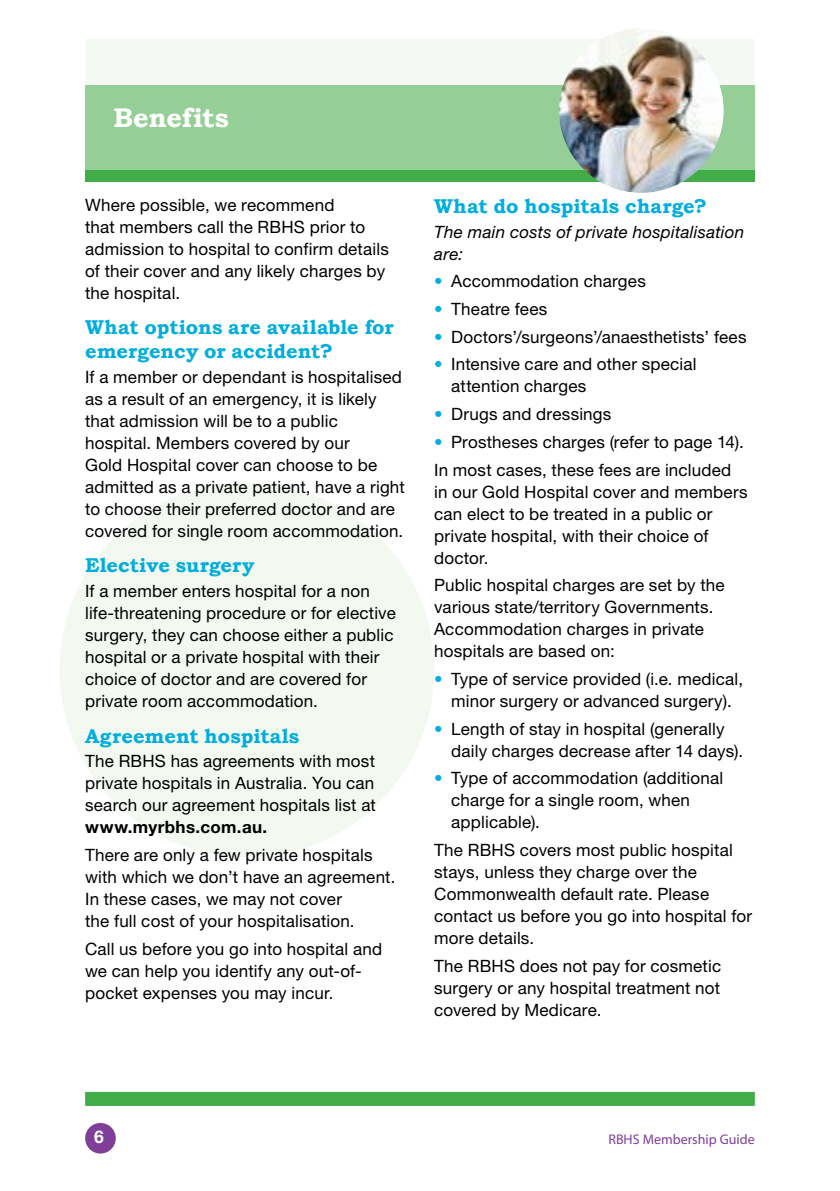
<style>
.page{position:relative;width:840px;height:1191px;background:#fff}
.page>*{position:absolute;margin:0;border:0;box-sizing:border-box;transform-origin:0 0}
.t1{font:700 27px "Bookman Old Style";letter-spacing:-.005em;color:#fff}
.t2{font:700 20px/24px "Bookman Old Style";color:#00addc}
.t3{font:700 17.6px "Helvetica Neue LT Std";color:#fff}
.t4{font:17px/22px "Helvetica Neue LT Std";letter-spacing:.01em;color:#000}
.t5{font:italic 17px/22px "Helvetica Neue LT Std";letter-spacing:.015em;color:#000}
.t6{font:700 17px "Helvetica Neue LT Std";letter-spacing:.02em;color:#000}
.t7{font:14px "Myriad Pro";color:#7f3f98}
.s1{color:#00addc}
</style>
<div class="page">
<div style="left:60px;top:482px;width:374px;height:375px;background:#f3f8f1;border-radius:50%"></div>
<div style="left:85px;top:85px;width:669px;height:96px;background:#41ad49"></div>
<div style="left:85px;top:1092px;width:669px;height:14px;background:#41ad49"></div>
<svg style="left:85px;top:40px;width:669px;height:130px;fill:#95cf97"></svg>
<div style="left:85px;top:1123px;width:31px;height:30px;background:#7f3f98;border-radius:50%"></div>
<img style="left:558px;top:28px;width:165px;height:165px;border-radius:82px">
<h1 class="t1" style="left:113px;top:98px;width:117px">Benefits</h1>
<p class="t4" style="left:85px;top:193px;width:305px">Where possible, we recommend<br>that members call the RBHS prior to admission to hospital to confirm details of their cover and any likely charges by the hospital.</p>
<p class="t2" style="left:85px;top:315px;width:310px">What options are available for emergency or accident?</p>
<p class="t4" style="left:85px;top:365px;width:321px">If a member or dependant is hospitalised as a result of an emergency, it is likely that admission will be to a public hospital. Members covered by our<br>Gold Hospital cover can choose to be admitted as a private patient, have a right to choose their preferred doctor and are covered for single room accommodation.</p>
<p class="t2" style="left:85px;top:553px;width:171px">Elective surgery</p>
<p class="t4" style="left:85px;top:580px;width:312px">If a member enters hospital for a non life-threatening procedure or for elective surgery, they can choose either a public hospital or a private hospital with their choice of doctor and are covered for private room accommodation.</p>
<p class="t2" style="left:85px;top:723px;width:216px">Agreement hospitals</p>
<p class="t4" style="left:85px;top:750px;width:292px;text-align:justify">The RBHS has agreements with most private hospitals in Australia. You can search our agreement hospitals list at</p>
<p class="t6" style="left:85px;top:817px;width:184px">www.myrbhs.com.au.</p>
<p class="t4" style="left:85px;top:843px;width:312px">There are only a few private hospitals with which we don’t have an agreement.<br>In these cases, we may not cover<br>the full cost of your hospitalisation.</p>
<p class="t4" style="left:85px;top:937px;width:298px">Call us before you go into hospital and we can help you identify any out-of&shy;pocket expenses you may incur.</p>
<p class="t2" style="left:434px;top:194px;width:274px">What do hospitals charge?</p>
<p class="t5" style="left:434px;top:220px;width:311px">The main costs of private hospitalisation are:</p>
<p class="t4" style="left:434px;top:270px;width:213px"><span class="s1">•</span> Accommodation charges</p>
<p class="t4" style="left:434px;top:298px;width:114px"><span class="s1">•</span> Theatre fees</p>
<p class="t4" style="left:434px;top:325px;width:314px"><span class="s1">•</span> Doctors’/surgeons’/anaesthetists’ fees</p>
<p class="t4" style="left:451px;top:353px;width:247px;text-indent:-17px"><span class="s1">•</span> Intensive care and other special attention charges</p>
<p class="t4" style="left:434px;top:403px;width:179px"><span class="s1">•</span> Drugs and dressings</p>
<p class="t4" style="left:434px;top:428px;width:311px;line-height:27.6px"><span class="s1">•</span> Prostheses charges (refer to page 14).<br>In most cases, these fees are included</p>
<p class="t4" style="left:434px;top:480px;width:315px">in our Gold Hospital cover and members can elect to be treated in a public or private hospital, with their choice of doctor.</p>
<p class="t4" style="left:434px;top:574px;width:292px">Public hospital charges are set by the various state/territory Governments.<br>Accommodation charges in private hospitals are based on:</p>
<p class="t4" style="left:434px;top:667px;width:310px;text-align:center"><span class="s1">•</span> Type of service provided (i.e. medical, minor surgery or advanced surgery).</p>
<p class="t4" style="left:451px;top:717px;width:293px;text-indent:-17px"><span class="s1">•</span> Length of stay in hospital (generally daily charges decrease after 14 days).</p>
<p class="t4" style="left:451px;top:767px;width:273px;text-indent:-17px"><span class="s1">•</span> Type of accommodation (additional charge for a single room, when applicable).</p>
<p class="t4" style="left:434px;top:838px;width:319px">The RBHS covers most public hospital stays, unless they charge over the<br>Commonwealth default rate. Please contact us before you go into hospital for more details.</p>
<p class="t4" style="left:434px;top:954px;width:288px;text-align:justify">The RBHS does not pay for cosmetic surgery or any hospital treatment not covered by Medicare.</p>
<p class="t3" style="left:94px;top:1125px;width:11px">6</p>
<p class="t7" style="left:608px;top:1131px;width:148px">RBHS Membership Guide</p>
</div>
